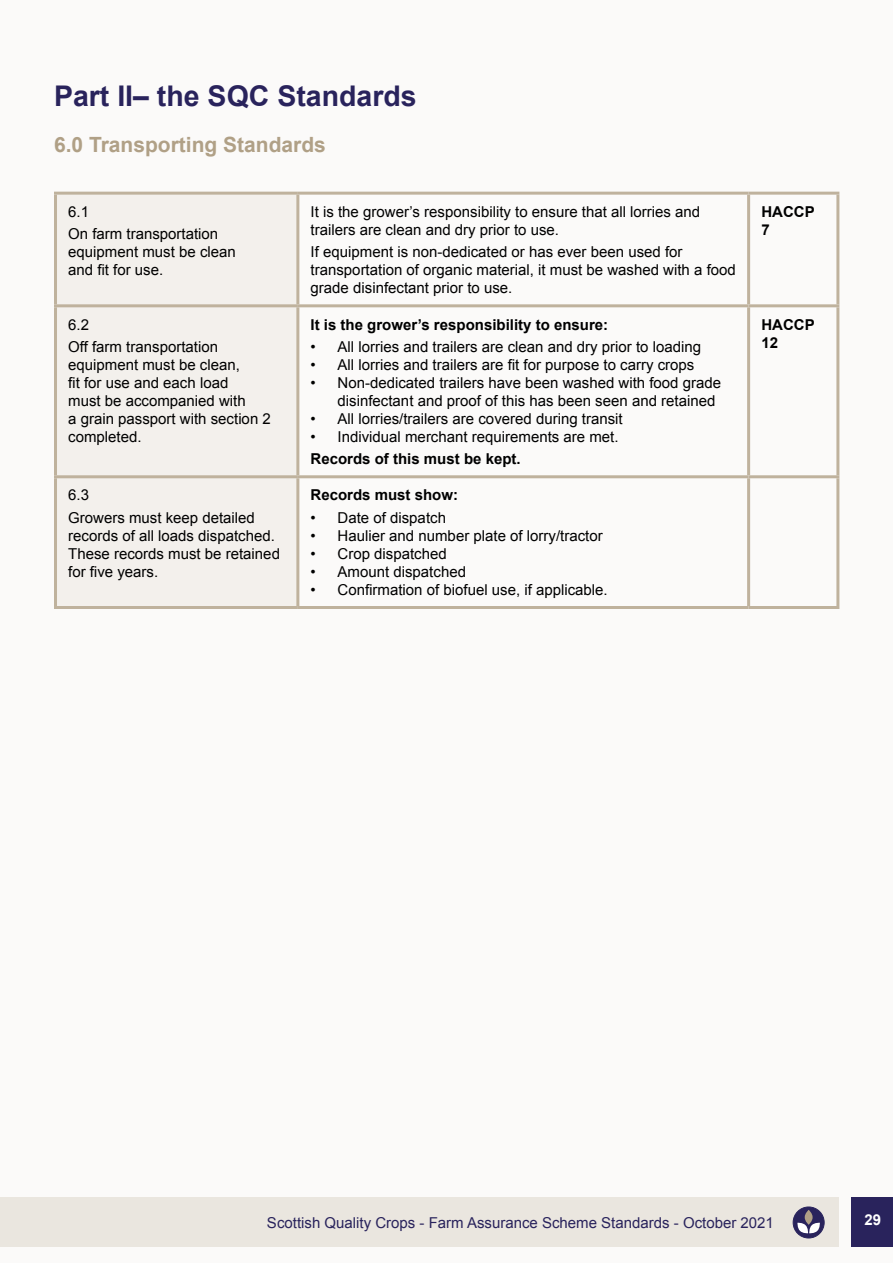
<style>
.page{position:relative;width:893px;height:1263px;background:#fbfaf9}
.page>*{position:absolute;margin:0;border:0;box-sizing:border-box;transform-origin:0 0}
.t1{font:700 28.5px "Arial";color:#29235c}
.t2{font:700 21px "Arial";color:#b0a086}
.t3{font:15px/18px "Arial";color:#000}
.t4{font:700 15px/18px "Arial";color:#000}
.t5{font:15px "Arial";color:#29235c}
.t6{font:700 15px "Arial";color:#fff}
</style>
<div class="page">
<div style="left:851px;top:1198px;width:42px;height:49px;background:#29235c"></div>
<div style="left:0;top:1198px;width:838px;height:49px;background:#eae6df"></div>
<div style="left:793px;top:1207px;width:31px;height:31px;background:#29235c;border:1px solid #29235c;border-radius:50%"></div>
<div style="left:805px;top:1210px;width:8px;height:15px;background:#b0a086;border-radius:50%"></div>
<svg style="left:797px;top:1222px;width:23px;height:12px"></svg>
<div style="left:57px;top:195px;width:239px;height:411px;background:#f3f0ec"></div>
<hr style="left:54px;top:192px;width:244px;height:3px;background:#bfb29d">
<hr style="left:54px;top:195px;width:3px;height:109px;background:#bfb29d">
<hr style="left:298px;top:192px;width:451px;height:3px;background:#bfb29d">
<hr style="left:296px;top:195px;width:3px;height:109px;background:#bfb29d">
<hr style="left:749px;top:192px;width:90px;height:3px;background:#bfb29d">
<hr style="left:747px;top:195px;width:3px;height:109px;background:#bfb29d">
<hr style="left:836px;top:195px;width:3px;height:109px;background:#bfb29d">
<hr style="left:54px;top:304px;width:244px;height:3px;background:#bfb29d">
<hr style="left:54px;top:307px;width:3px;height:168px;background:#bfb29d">
<hr style="left:298px;top:304px;width:451px;height:3px;background:#bfb29d">
<hr style="left:296px;top:307px;width:3px;height:168px;background:#bfb29d">
<hr style="left:749px;top:304px;width:90px;height:3px;background:#bfb29d">
<hr style="left:747px;top:307px;width:3px;height:168px;background:#bfb29d">
<hr style="left:836px;top:307px;width:3px;height:168px;background:#bfb29d">
<hr style="left:54px;top:475px;width:244px;height:3px;background:#bfb29d">
<hr style="left:54px;top:478px;width:3px;height:128px;background:#bfb29d">
<hr style="left:298px;top:475px;width:451px;height:3px;background:#bfb29d">
<hr style="left:296px;top:478px;width:3px;height:128px;background:#bfb29d">
<hr style="left:749px;top:475px;width:90px;height:3px;background:#bfb29d">
<hr style="left:747px;top:478px;width:3px;height:128px;background:#bfb29d">
<hr style="left:836px;top:478px;width:3px;height:128px;background:#bfb29d">
<hr style="left:54px;top:606px;width:244px;height:3px;background:#bfb29d">
<hr style="left:298px;top:606px;width:451px;height:3px;background:#bfb29d">
<hr style="left:749px;top:606px;width:90px;height:3px;background:#bfb29d">
<h1 class="t1" style="left:54px;top:77px;width:364px">Part II– the SQC Standards</h1>
<h2 class="t2" style="left:54px;top:131px;width:273px">6.0 Transporting Standards</h2>
<p class="t3" style="left:68px;top:201px;width:152px;line-height:22.2px">6.1<br>On farm transportation</p>
<p class="t3" style="left:68px;top:243px;width:169px">equipment must be clean and fit for use.</p>
<p class="t3" style="left:68px;top:313px;width:151px;line-height:22.2px">6.2<br>Off farm transportation</p>
<p class="t3" style="left:68px;top:356px;width:204px">equipment must be clean,<br>fit for use and each load<br>must be accompanied with<br>a grain passport with section 2 completed.</p>
<p class="t3" style="left:68px;top:484px;width:188px;line-height:22.2px">6.3<br>Growers must keep detailed</p>
<p class="t3" style="left:68px;top:527px;width:213px">records of all loads dispatched.<br>These records must be retained for five years.</p>
<p class="t3" style="left:311px;top:203px;width:391px">It is the grower’s responsibility to ensure that all lorries and trailers are clean and dry prior to use.</p>
<p class="t3" style="left:311px;top:243px;width:427px">If equipment is non-dedicated or has ever been used for transportation of organic material, it must be washed with a food grade disinfectant prior to use.</p>
<p class="t4" style="left:311px;top:316px;width:299px">It is the grower’s responsibility to ensure:</p>
<p class="t3" style="left:311px;top:338px;width:392px">• All lorries and trailers are clean and dry prior to loading</p>
<p class="t3" style="left:311px;top:356px;width:385px">• All lorries and trailers are fit for purpose to carry crops</p>
<p class="t3" style="left:338px;top:374px;width:385px;text-indent:-27px">• Non-dedicated trailers have been washed with food grade disinfectant and proof of this has been seen and retained</p>
<p class="t3" style="left:311px;top:410px;width:314px">• All lorries/trailers are covered during transit</p>
<p class="t3" style="left:311px;top:428px;width:309px">• Individual merchant requirements are met.</p>
<p class="t4" style="left:311px;top:450px;width:212px">Records of this must be kept.</p>
<p class="t4" style="left:311px;top:487px;width:149px">Records must show:</p>
<p class="t3" style="left:311px;top:509px;width:137px">• Date of dispatch</p>
<p class="t3" style="left:311px;top:527px;width:294px">• Haulier and number plate of lorry/tractor</p>
<p class="t3" style="left:311px;top:545px;width:138px">• Crop dispatched</p>
<p class="t3" style="left:311px;top:563px;width:157px">• Amount dispatched</p>
<p class="t3" style="left:311px;top:581px;width:299px">• Confirmation of biofuel use, if applicable.</p>
<p class="t4" style="left:761px;top:203px;width:55px">HACCP<br>7</p>
<p class="t4" style="left:761px;top:316px;width:55px">HACCP<br>12</p>
<p class="t5" style="left:267px;top:1213px;width:508px">Scottish Quality Crops - Farm Assurance Scheme Standards - October 2021</p>
<p class="t6" style="left:864px;top:1209px;width:18px">29</p>
</div>
